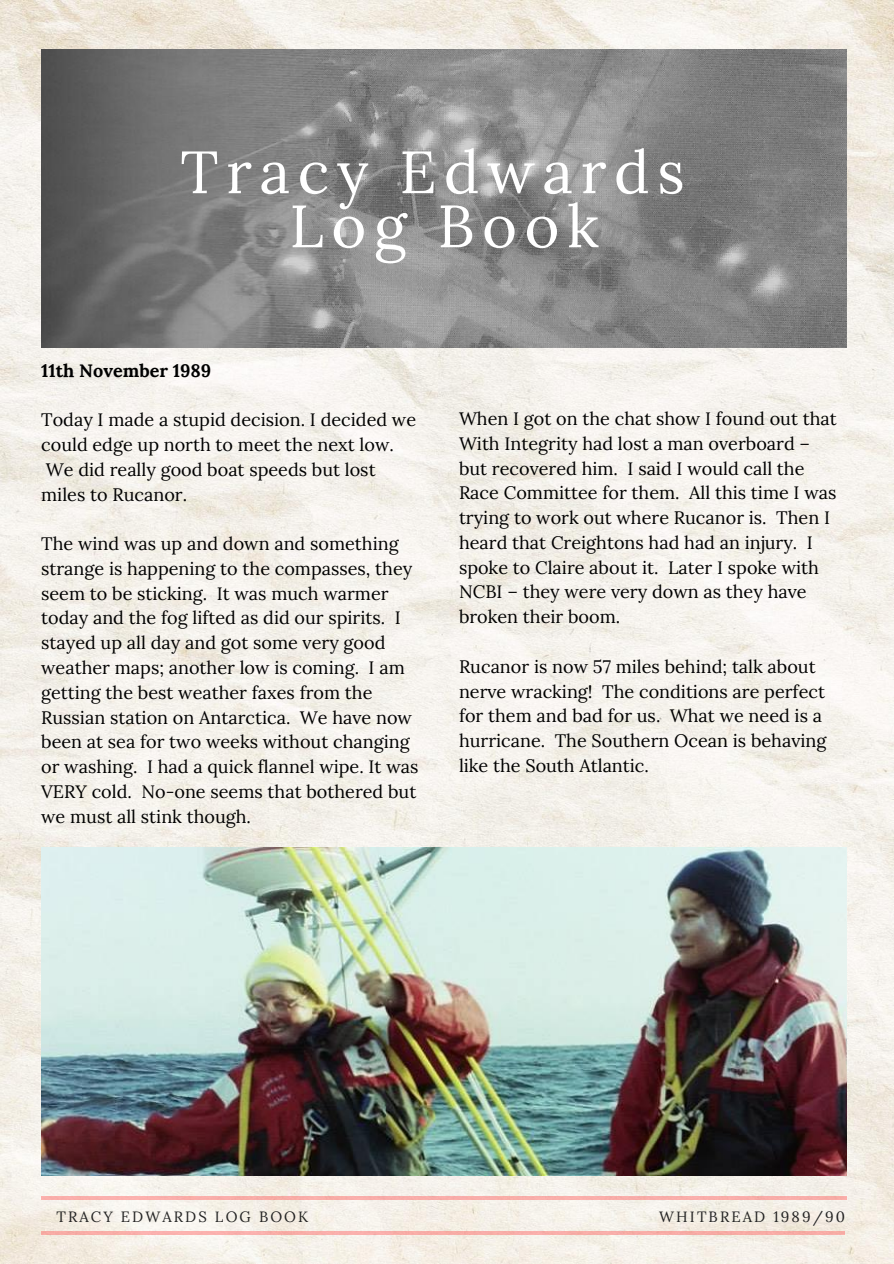
<style>
.page{position:relative;width:894px;height:1264px;background:#fff}
.page>*{position:absolute;margin:0;border:0;box-sizing:border-box;transform-origin:0 0}
.t1{font:700 119.25px "Bodoni FLF";color:#fff}
.t2{font:59.55px/54px "Lora";letter-spacing:.125em;color:#fff;text-align:center}
.t3{font:18px/24.8px "Lora";color:#000}
.t4{font:700 18px "Lora";color:#000}
.t5{font:14.85px "Lora";letter-spacing:.14em;color:#222}
</style>
<div class="page">
<img style="left:0;top:0;width:893px;height:1263px">
<img style="left:41px;top:50px;width:805px;height:297px">
<hr style="left:41px;top:1196px;width:805px;height:3px;background:#ff5757">
<hr style="left:41px;top:1231px;width:803px;height:3px;background:#ff5757">
<img style="left:41px;top:847px;width:805px;height:328px">
<h1 class="t1" style="left:189px;top:100px;width:520px">Summary</h1>
<h2 class="t2" style="left:180px;top:144px;width:505px">Tracy Edwards<br>Log Book</h2>
<p class="t4" style="left:41px;top:358px;width:171px">11th November 1989</p>
<p class="t3" style="left:41px;top:407px;width:376px">Today I made a stupid decision. I decided we could edge up north to meet the next low.<br>We did really good boat speeds but lost miles to Rucanor.</p>
<p class="t3" style="left:41px;top:531px;width:378px">The wind was up and down and something strange is happening to the compasses, they seem to be sticking. It was much warmer today and the fog lifted as did our spirits. I stayed up all day and got some very good weather maps; another low is coming. I am getting the best weather faxes from the Russian station on Antarctica. We have now been at sea for two weeks without changing or washing. I had a quick flannel wipe. It was VERY cold. No-one seems that bothered but we must all stink though.</p>
<p class="t3" style="left:459px;top:406px;width:379px">When I got on the chat show I found out that With Integrity had lost a man overboard – but recovered him. I said I would call the Race Committee for them. All this time I was trying to work out where Rucanor is. Then I heard that Creightons had had an injury. I spoke to Claire about it. Later I spoke with NCBI – they were very down as they have broken their boom.</p>
<p class="t3" style="left:459px;top:653px;width:369px">Rucanor is now 57 miles behind; talk about nerve wracking! The conditions are perfect for them and bad for us. What we need is a hurricane. The Southern Ocean is behaving like the South Atlantic.</p>
<p class="t5" style="left:56px;top:1206px;width:253px">TRACY EDWARDS LOG BOOK</p>
<p class="t5" style="left:659px;top:1206px;width:187px">WHITBREAD 1989/90</p>
</div>
